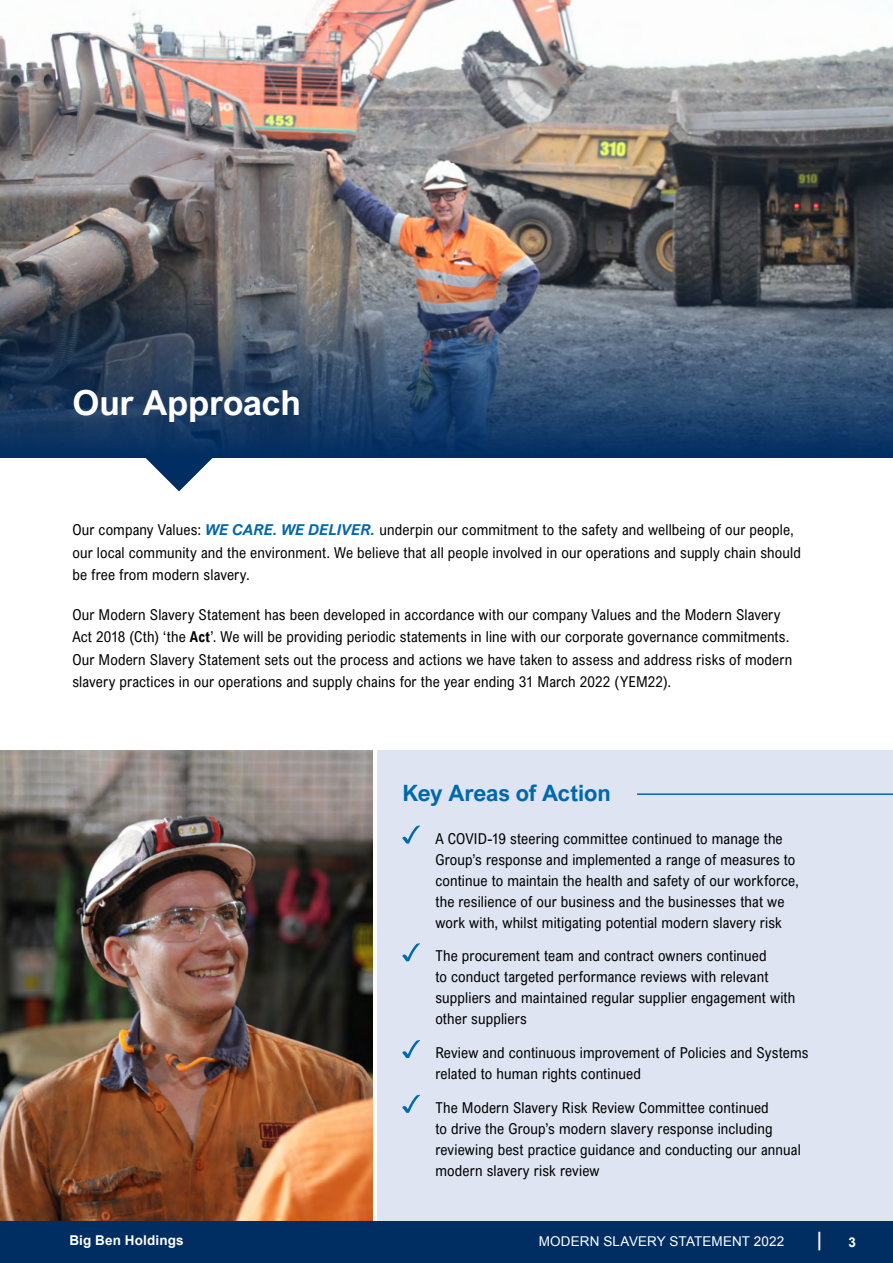
<style>
.page{position:relative;width:893px;height:1263px;background:#fff}
.page>*{position:absolute;margin:0;border:0;box-sizing:border-box;transform-origin:0 0}
.t1{font:700 34.5px "Arial Nova";letter-spacing:-.005em;color:#fff}
.t2{font:700 22.5px "Arial Nova";letter-spacing:-.005em;color:#0068ac}
.t3{font:700 19.8px "Arial";color:#fff;scale:.83 1}
.t4{font:15px/21px "Arial Nova Cond";letter-spacing:.01em;color:#000}
.t5{font:13.5px "Arial";letter-spacing:.01em;color:#fff}
.t6{font:700 13.5px "Arial";letter-spacing:.01em;color:#fff}
.s1{font-family:"Arial Nova";font-weight:700;font-style:italic;color:#0068ac}
.s2{font-weight:700}
</style>
<div class="page">
<img style="left:0;top:751px;width:373px;height:471px">
<div style="left:377px;top:751px;width:516px;height:512px;background:#dee4f2"></div>
<img style="left:0;top:0;width:893px;height:267px">
<svg style="left:0;top:267px;width:893px;height:190px;background:#3c506a"></svg>
<svg style="left:402px;top:825px;width:18px;height:18px"></svg>
<svg style="left:402px;top:943px;width:18px;height:18px"></svg>
<svg style="left:402px;top:1040px;width:18px;height:18px"></svg>
<svg style="left:402px;top:1095px;width:18px;height:18px"></svg>
<svg style="left:144px;top:456px;width:70px;height:35px"></svg>
<hr style="left:637px;top:793px;width:256px;height:2px;background:#0068ac">
<div style="left:0;top:1222px;width:893px;height:41px;background:#002d62"></div>
<h1 class="t1" style="left:72px;top:382px;width:230px">Our Approach</h1>
<p class="t4" style="left:72px;top:518px;width:730px;line-height:22.5px">Our company Values: <span class="s1">WE CARE. WE DELIVER.</span> underpin our commitment to the safety and wellbeing of our people, our local community and the environment. We believe that all people involved in our operations and supply chain should be free from modern slavery.</p>
<p class="t4" style="left:72px;top:603px;width:721px;line-height:22.5px">Our Modern Slavery Statement has been developed in accordance with our company Values and the Modern Slavery Act 2018 (Cth) ‘the <span class="s2">Act</span>’. We will be providing periodic statements in line with our corporate governance commitments.<br>Our Modern Slavery Statement sets out the process and actions we have taken to assess and address risks of modern slavery practices in our operations and supply chains for the year ending 31 March 2022 (YEM22).</p>
<h2 class="t2" style="left:402px;top:780px;width:210px">Key Areas of Action</h2>
<p class="t4" style="left:435px;top:827px;width:365px">A COVID-19 steering committee continued to manage the Group’s response and implemented a range of measures to continue to maintain the health and safety of our workforce, the resilience of our business and the businesses that we work with, whilst mitigating potential modern slavery risk</p>
<p class="t4" style="left:435px;top:945px;width:361px">The procurement team and contract owners continued<br>to conduct targeted performance reviews with relevant suppliers and maintained regular supplier engagement with other suppliers</p>
<p class="t4" style="left:435px;top:1042px;width:375px">Review and continuous improvement of Policies and Systems related to human rights continued</p>
<p class="t4" style="left:435px;top:1097px;width:367px">The Modern Slavery Risk Review Committee continued<br>to drive the Group’s modern slavery response including reviewing best practice guidance and conducting our annual modern slavery risk review</p>
<p class="t6" style="left:69px;top:1231px;width:116px">Big Ben Holdings</p>
<p class="t5" style="left:539px;top:1233px;width:247px">MODERN SLAVERY STATEMENT 2022</p>
<h3 class="t3" style="left:817px;top:1226px;width:7px">|</h3>
<p class="t6" style="left:848px;top:1234px;width:9px">3</p>
</div>
